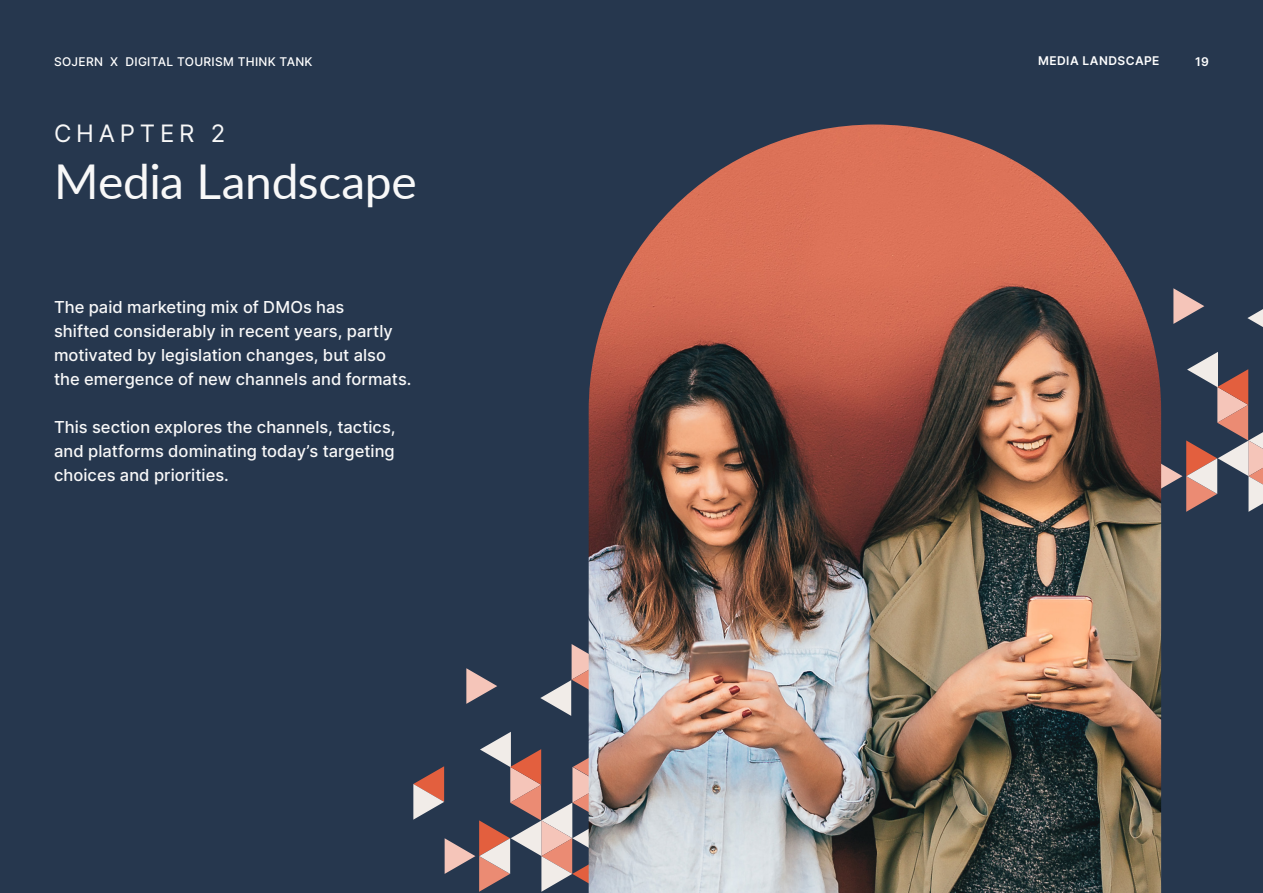
<style>
.page{position:relative;width:1263px;height:893px;background:#26374e}
.page>*{position:absolute;margin:0;border:0;box-sizing:border-box;transform-origin:0 0}
.t1{font:48px "Lato";letter-spacing:-.01em;color:#f8f8f8}
.t2{font:24px "Inter";letter-spacing:.2em;color:#f8f8f8}
.t3{font:500 16.5px/24px "Inter";color:#f8f8f8}
.t4{font:500 12px "Inter";letter-spacing:.025em;color:#fff}
.t5{font:600 12px "Inter";letter-spacing:.035em;color:#fff}
</style>
<div class="page">
<svg style="left:1247px;top:309px;width:16px;height:18px"></svg>
<svg style="left:1173px;top:288px;width:31px;height:36px"></svg>
<svg style="left:1161px;top:352px;width:102px;height:160px"></svg>
<svg style="left:466px;top:668px;width:31px;height:36px"></svg>
<svg style="left:540px;top:591px;width:49px;height:125px"></svg>
<svg style="left:413px;top:731px;width:176px;height:161px"></svg>
<img style="left:589px;top:124px;width:572px;height:769px">
<p class="t4" style="left:54px;top:53px;width:260px">SOJERN X DIGITAL TOURISM THINK TANK</p>
<p class="t5" style="left:1038px;top:52px;width:123px">MEDIA LANDSCAPE</p>
<p class="t5" style="left:1195px;top:53px;width:15px">19</p>
<h2 class="t2" style="left:54px;top:116px;width:173px">CHAPTER 2</h2>
<h1 class="t1" style="left:54px;top:147px;width:364px">Media Landscape</h1>
<p class="t3" style="left:54px;top:295px;width:359px">The paid marketing mix of DMOs has<br>shifted considerably in recent years, partly motivated by legislation changes, but also the emergence of new channels and formats.</p>
<p class="t3" style="left:54px;top:415px;width:343px;text-align:justify">This section explores the channels, tactics, and platforms dominating today’s targeting choices and priorities.</p>
</div>
